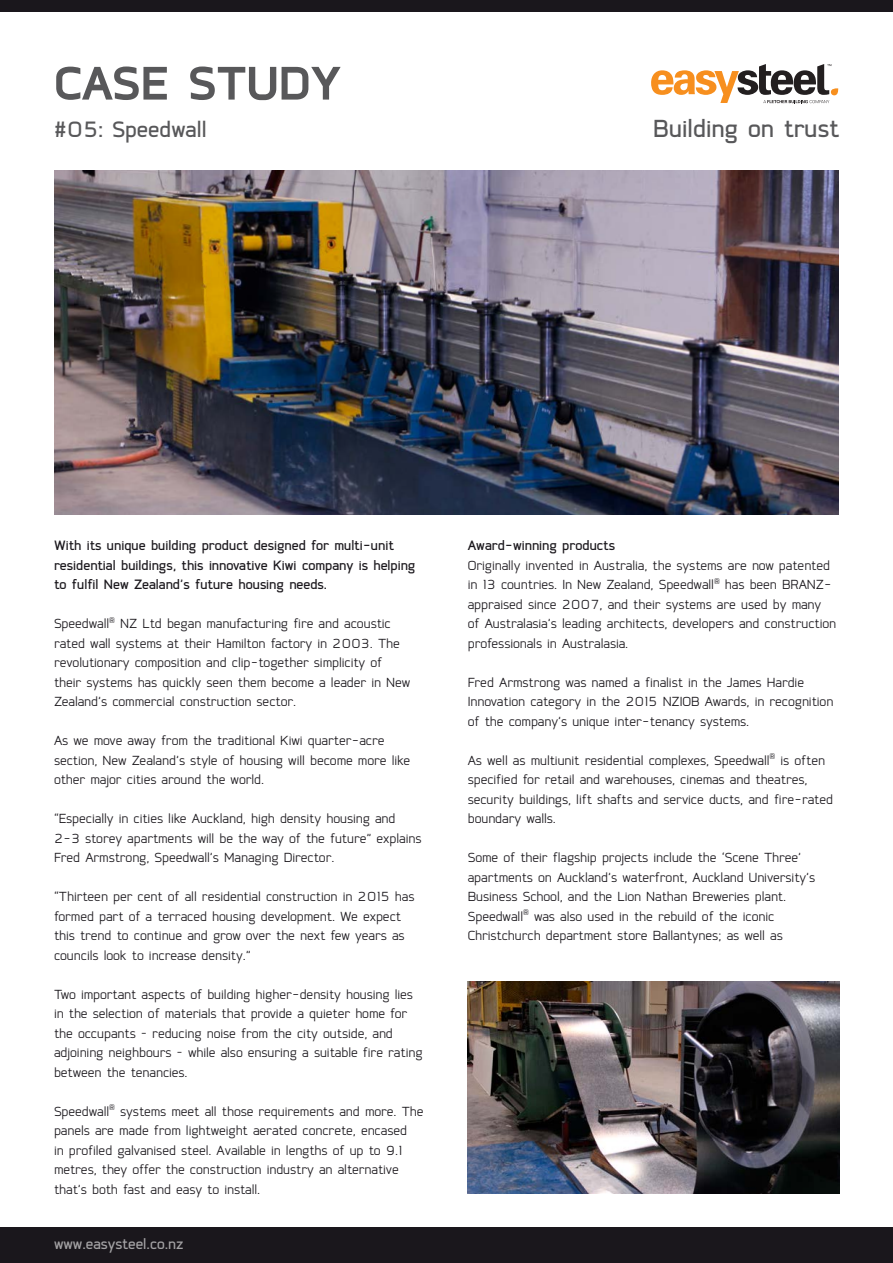
<style>
.page{position:relative;width:893px;height:1263px;background:#fff}
.page>*{position:absolute;margin:0;border:0;box-sizing:border-box;transform-origin:0 0}
.t1{font:700 55.5px "Coupe";color:#58585a}
.t2{font:500 30px "Coupe";color:#58585a}
.t3{font:500 27px "Coupe";color:#58585a}
.t4{font:500 18px "Coupe";color:#fff}
.t5{font:16.5px/19.5px "Coupe";letter-spacing:-.005em;color:#1a171c}
.t6{font:500 16.5px/19.5px "Coupe";color:#1a171c}
</style>
<div class="page">
<img style="left:54px;top:170px;width:785px;height:344px">
<div style="left:0;top:0;width:893px;height:11px;background:#1a171c"></div>
<img style="left:468px;top:981px;width:371px;height:213px">
<div style="left:0;top:1228px;width:893px;height:35px;background:#1a171c"></div>
<svg style="left:651px;top:64px;width:187px;height:39px"></svg>
<h1 class="t1" style="left:54px;top:54px;width:289px">CASE STUDY</h1>
<h3 class="t3" style="left:54px;top:116px;width:154px">#05: Speedwall</h3>
<h2 class="t2" style="left:653px;top:113px;width:187px">Building on trust</h2>
<p class="t6" style="left:54px;top:536px;width:363px">With its unique building product designed for multi-unit residential buildings, this innovative Kiwi company is helping to fulfil New Zealand’s future housing needs.</p>
<p class="t5" style="left:54px;top:614px;width:358px">Speedwall<sup>®</sup> NZ Ltd began manufacturing fire and acoustic rated wall systems at their Hamilton factory in 2003. The revolutionary composition and clip-together simplicity of their systems has quickly seen them become a leader in New Zealand’s commercial construction sector.</p>
<p class="t5" style="left:54px;top:731px;width:358px">As we move away from the traditional Kiwi quarter-acre section, New Zealand’s style of housing will become more like other major cities around the world.</p>
<p class="t5" style="left:54px;top:809px;width:369px">“Especially in cities like Auckland, high density housing and<br>2-3 storey apartments will be the way of the future” explains<br>Fred Armstrong, Speedwall’s Managing Director.</p>
<p class="t5" style="left:54px;top:887px;width:362px">“Thirteen per cent of all residential construction in 2015 has formed part of a terraced housing development. We expect this trend to continue and grow over the next few years as councils look to increase density.”</p>
<p class="t5" style="left:54px;top:984px;width:370px">Two important aspects of building higher-density housing lies in the selection of materials that provide a quieter home for the occupants – reducing noise from the city outside, and adjoining neighbours – while also ensuring a suitable fire rating between the tenancies.</p>
<p class="t5" style="left:54px;top:1101px;width:371px">Speedwall<sup>®</sup> systems meet all those requirements and more. The panels are made from lightweight aerated concrete, encased<br>in profiled galvanised steel. Available in lengths of up to 9.1 metres, they offer the construction industry an alternative that’s both fast and easy to install.</p>
<p class="t4" style="left:54px;top:1235px;width:131px">www.easysteel.co.nz</p>
<p class="t6" style="left:468px;top:536px;width:149px">Award-winning products</p>
<p class="t5" style="left:468px;top:555px;width:370px">Originally invented in Australia, the systems are now patented in 13 countries. In New Zealand, Speedwall<sup>®</sup> has been BRANZ&shy;appraised since 2007, and their systems are used by many of Australasia’s leading architects, developers and construction professionals in Australasia.</p>
<p class="t5" style="left:468px;top:672px;width:367px">Fred Armstrong was named a finalist in the James Hardie<br>Innovation category in the 2015 NZIOB Awards, in recognition of the company’s unique inter-tenancy systems.</p>
<p class="t5" style="left:468px;top:750px;width:367px">As well as multiunit residential complexes, Speedwall<sup>®</sup> is often specified for retail and warehouses, cinemas and theatres, security buildings, lift shafts and service ducts, and fire-rated boundary walls.</p>
<p class="t5" style="left:468px;top:848px;width:349px">Some of their flagship projects include the ‘Scene Three’ apartments on Auckland’s waterfront, Auckland University’s Business School, and the Lion Nathan Breweries plant.<br>Speedwall<sup>®</sup> was also used in the rebuild of the iconic Christchurch department store Ballantynes; as well as</p>
</div>
